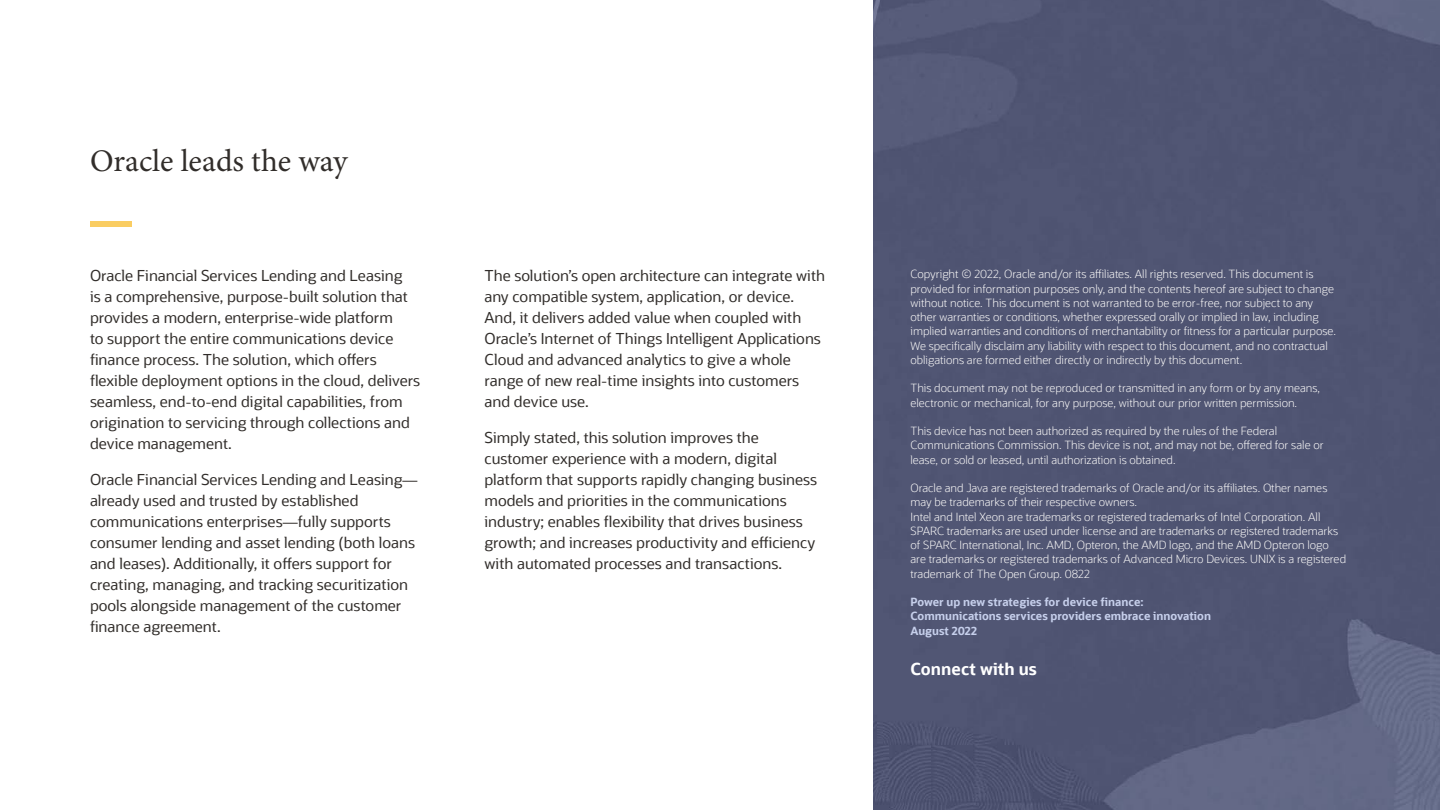
<style>
.page{position:relative;width:1440px;height:810px;background:#fff}
.page>*{position:absolute;margin:0;border:0;box-sizing:border-box;transform-origin:0 0}
.t1{font:31.5px "Minion Pro";color:#312d2a}
.t2{font:700 16.5px "Oracle Sans";color:#fff}
.t3{font:15px/21px "Oracle Sans";color:#312d2a}
.t4{font:300 11.25px/14.2px "Oracle Sans";color:#fcfbfa}
.t5{font:700 11.25px/14.2px "Oracle Sans";color:#c6cfeb}
</style>
<div class="page">
<img style="left:873px;top:0;width:567px;height:810px">
<div style="left:90px;top:221px;width:41px;height:6px;background:#facd62"></div>
<p class="t1" style="left:90px;top:139px;width:259px">Oracle leads the way</p>
<p class="t3" style="left:90px;top:265px;width:332px">Oracle Financial Services Lending and Leasing<br>is a comprehensive, purpose-built solution that provides a modern, enterprise-wide platform<br>to support the entire communications device finance process. The solution, which offers flexible deployment options in the cloud, delivers seamless, end-to-end digital capabilities, from origination to servicing through collections and device management.</p>
<p class="t3" style="left:90px;top:469px;width:329px">Oracle Financial Services Lending and Leasing— already used and trusted by established communications enterprises—fully supports consumer lending and asset lending (both loans and leases). Additionally, it offers support for creating, managing, and tracking securitization pools alongside management of the customer finance agreement.</p>
<p class="t3" style="left:484px;top:265px;width:342px">The solution’s open architecture can integrate with any compatible system, application, or device.<br>And, it delivers added value when coupled with Oracle’s Internet of Things Intelligent Applications Cloud and advanced analytics to give a whole range of new real-time insights into customers and device use.</p>
<p class="t3" style="left:484px;top:427px;width:334px">Simply stated, this solution improves the customer experience with a modern, digital platform that supports rapidly changing business models and priorities in the communications industry; enables flexibility that drives business growth; and increases productivity and efficiency with automated processes and transactions.</p>
<p class="t4" style="left:910px;top:267px;width:427px">Copyright © 2022, Oracle and/or its affiliates. All rights reserved. This document is provided for information purposes only, and the contents hereof are subject to change without notice. This document is not warranted to be error-free, nor subject to any other warranties or conditions, whether expressed orally or implied in law, including implied warranties and conditions of merchantability or fitness for a particular purpose.<br>We specifically disclaim any liability with respect to this document, and no contractual obligations are formed either directly or indirectly by this document.</p>
<p class="t4" style="left:910px;top:381px;width:411px">This document may not be reproduced or transmitted in any form or by any means, electronic or mechanical, for any purpose, without our prior written permission.</p>
<p class="t4" style="left:910px;top:424px;width:415px">This device has not been authorized as required by the rules of the Federal<br>Communications Commission. This device is not, and may not be, offered for sale or lease, or sold or leased, until authorization is obtained.</p>
<p class="t4" style="left:910px;top:481px;width:418px">Oracle and Java are registered trademarks of Oracle and/or its affiliates. Other names may be trademarks of their respective owners.</p>
<p class="t4" style="left:910px;top:510px;width:437px">Intel and Intel Xeon are trademarks or registered trademarks of Intel Corporation. All SPARC trademarks are used under license and are trademarks or registered trademarks of SPARC International, Inc. AMD, Opteron, the AMD logo, and the AMD Opteron logo are trademarks or registered trademarks of Advanced Micro Devices. UNIX is a registered trademark of The Open Group. 0822</p>
<p class="t5" style="left:910px;top:595px;width:302px">Power up new strategies for device finance:<br>Communications services providers embrace innovation</p>
<p class="t5" style="left:910px;top:624px;width:68px">August 2022</p>
<p class="t2" style="left:910px;top:659px;width:128px">Connect with us</p>
</div>
